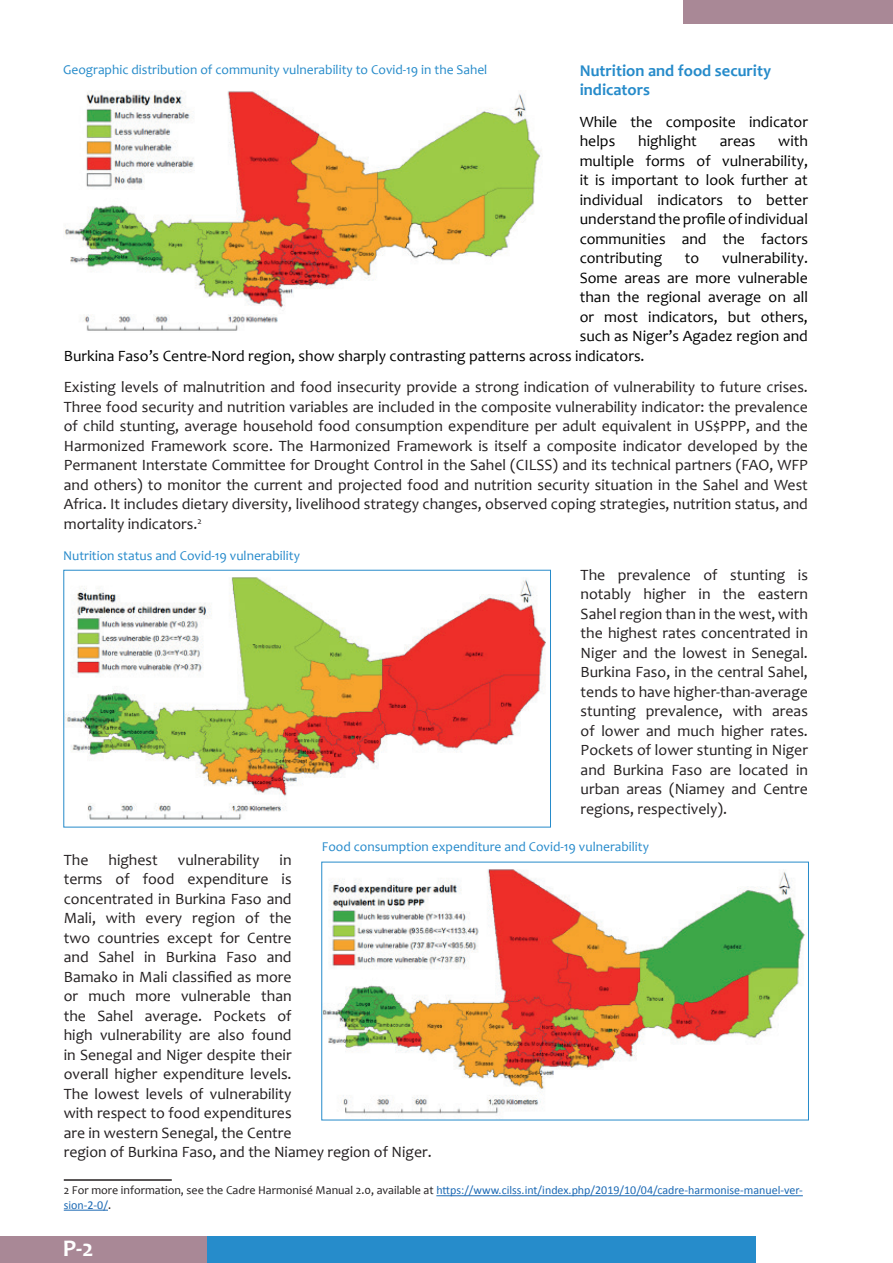
<style>
.page{position:relative;width:893px;height:1263px;background:#fff}
.page>*{position:absolute;margin:0;border:0;box-sizing:border-box;transform-origin:0 0}
.t1{font:700 24px "Candara";color:#fff}
.t2{font:700 16.5px/19.5px "Candara";color:#268bca}
.t3{font:15.75px/19.5px "Candara";color:#231f20;text-align:justify}
.t4{font:15.75px/19.5px "Candara";color:#000001}
.t5{font:13.5px "Candara";color:#268acb}
.t6{font:13.5px "Candara";color:#268bca}
.t7{font:12px/14.4px "Calibri";color:#1b69b4}
.s1{font-family:"Candara";color:#231f20}
</style>
<div class="page">
<div style="left:203px;top:1236px;width:553px;height:27px;background:#268ccb"></div>
<div style="left:0;top:1236px;width:207px;height:27px;background:#a98896"></div>
<div style="left:684px;top:0;width:209px;height:23px;background:#a98896"></div>
<hr style="left:64px;top:1179px;width:108px;height:2px;background:#231f20">
<hr style="left:436px;top:1195px;width:367px;height:1px;background:#1b69b4">
<hr style="left:64px;top:1210px;width:44px;height:1px;background:#1b69b4">
<img style="left:65px;top:90px;width:477px;height:241px">
<img style="left:65px;top:577px;width:481px;height:243px">
<div style="left:63px;top:570px;width:488px;height:257px;border:1px solid #268bca"></div>
<img style="left:323px;top:869px;width:482px;height:248px">
<div style="left:321px;top:862px;width:488px;height:258px;border:1px solid #268bca"></div>
<p class="t6" style="left:63px;top:61px;width:426px">Geographic distribution of community vulnerability to Covid-19 in the Sahel</p>
<p class="t2" style="left:580px;top:60px;width:193px">Nutrition and food security indicators</p>
<p class="t4" style="left:580px;top:112px;width:230px">While the composite indicator helps</p>
<p class="t4" style="left:580px;top:131px;width:230px;text-align:justify;text-indent:199px">with multiple forms of vulnerability, it is important to look further at individual indicators to better understand the profile of individual communities and the factors contributing</p>
<p class="t4" style="left:638px;top:131px;width:60px">highlight</p>
<p class="t4" style="left:720px;top:131px;width:37px">areas</p>
<p class="t4" style="left:685px;top:248px;width:16px">to</p>
<p class="t4" style="left:722px;top:248px;width:87px">vulnerability.</p>
<p class="t4" style="left:580px;top:268px;width:230px">Some areas are more vulnerable</p>
<p class="t4" style="left:580px;top:287px;width:230px">than the regional average on all</p>
<p class="t4" style="left:580px;top:307px;width:230px">or most indicators, but others,</p>
<p class="t4" style="left:580px;top:326px;width:230px">such as Niger’s Agadez region and</p>
<p class="t4" style="left:64px;top:346px;width:582px">Burkina Faso’s Centre-Nord region, show sharply contrasting patterns across indicators.</p>
<p class="t3" style="left:64px;top:377px;width:746px">Existing levels of malnutrition and food insecurity provide a strong indication of vulnerability to future crises.<br>Three food security and nutrition variables are included in the composite vulnerability indicator: the prevalence of child stunting, average household food consumption expenditure per adult equivalent in US$PPP, and the Harmonized Framework score. The Harmonized Framework is itself a composite indicator developed by the Permanent Interstate Committee for Drought Control in the Sahel (CILSS) and its technical partners (FAO, WFP and others) to monitor the current and projected food and nutrition security situation in the Sahel and West Africa. It includes dietary diversity, livelihood strategy changes, observed coping strategies, nutrition status, and mortality indicators.<sup>2</sup></p>
<p class="t3" style="left:581px;top:565px;width:229px">The prevalence of stunting is notably higher in the eastern Sahel region than in the west, with the highest rates concentrated in Niger and the lowest in Senegal.<br>Burkina Faso, in the central Sahel, tends to have higher-than-average stunting prevalence, with areas of lower and much higher rates.<br>Pockets of lower stunting in Niger and Burkina Faso are located in urban areas (Niamey and Centre regions, respectively).</p>
<p class="t3" style="left:64px;top:850px;width:26px">The</p>
<p class="t3" style="left:108px;top:850px;width:51px">highest</p>
<p class="t3" style="left:178px;top:850px;width:83px">vulnerability</p>
<p class="t5" style="left:63px;top:547px;width:238px">Nutrition status and Covid-19 vulnerability</p>
<p class="t5" style="left:322px;top:838px;width:329px">Food consumption expenditure and Covid-19 vulnerability</p>
<p class="t3" style="left:64px;top:850px;width:369px;text-align:left;text-indent:216px">in<br>terms of food expenditure is<br>concentrated in Burkina Faso and<br>Mali, with every region of the<br>two countries except for Centre<br>and Sahel in Burkina Faso and<br>Bamako in Mali classified as more<br>or much more vulnerable than<br>the Sahel average. Pockets of<br>high vulnerability are also found<br>in Senegal and Niger despite their<br>overall higher expenditure levels.<br>The lowest levels of vulnerability<br>with respect to food expenditures<br>are in western Senegal, the Centre<br>region of Burkina Faso, and the Niamey region of Niger.</p>
<p class="t7" style="left:64px;top:1183px;width:740px"><span class="s1">2 For more information, see the Cadre Harmonisé Manual 2.0, available at</span> https://www.cilss.int/index.php/2019/10/04/cadre-harmonise-manuel-ver&shy;sion-2-0/<span class="s1">.</span></p>
<h1 class="t1" style="left:63px;top:1233px;width:32px">P-2</h1>
</div>
